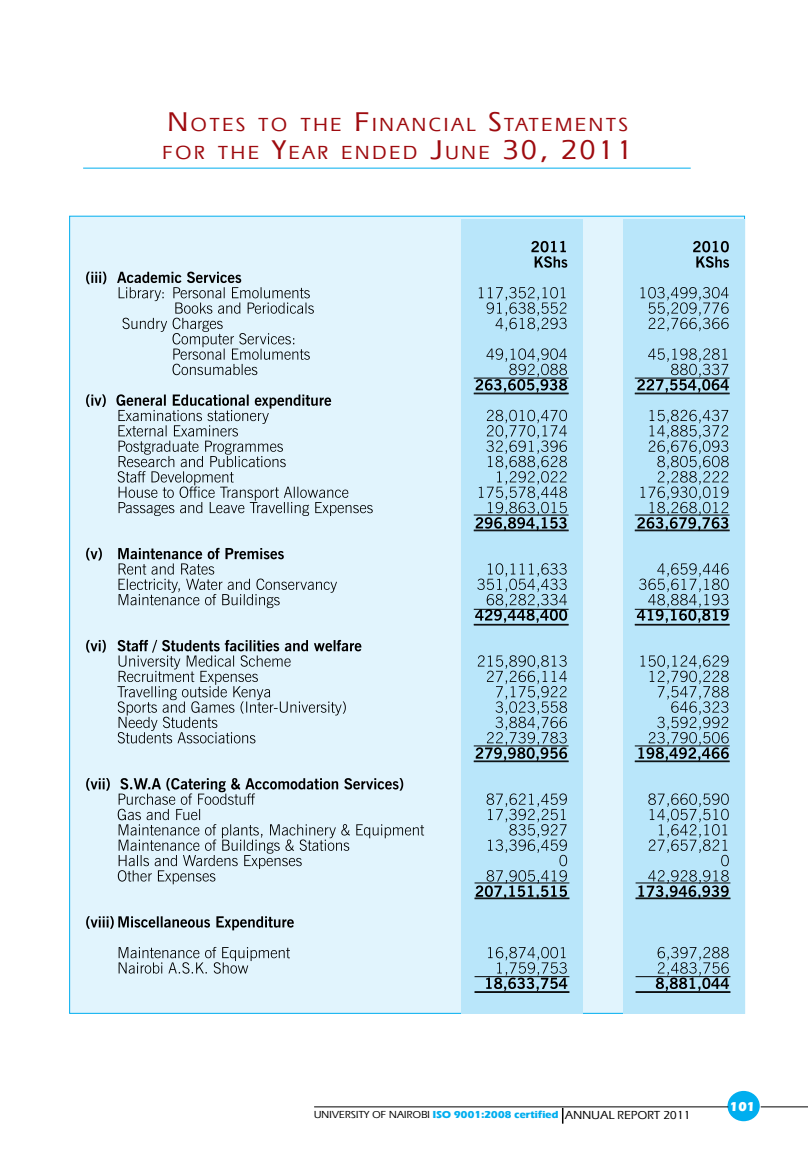
<style>
.page{position:relative;width:808px;height:1149px;background:#fff}
.page>*{position:absolute;margin:0;border:0;box-sizing:border-box;transform-origin:0 0}
.t1{font:500 19.95px/27.9px "Eras IT Cby BT";letter-spacing:.145em;color:#9e0b0f}
.t2{font:700 13.5px "Eras IT Cby BT";color:#fff}
.t3{font:700 10.5px "Eras ITC";color:#00aeef}
.s1{font-size:28.5px}
.s2{font-weight:500;color:#000}
.s3{font-weight:500;font-size:12px;color:#000}
</style>
<div class="page">
<div style="left:69px;top:216px;width:676px;height:797px;background:#e1f4fd;border:1px solid #00aeef"></div>
<div style="left:461px;top:219px;width:122px;height:794px;background:#b9e6fa"></div>
<div style="left:623px;top:219px;width:122px;height:794px;background:#b9e6fa"></div>
<svg style="left:531px;top:241px;width:36px;height:27px"></svg>
<svg style="left:693px;top:241px;width:36px;height:27px"></svg>
<svg style="left:86px;top:271px;width:20px;height:13px"></svg>
<svg style="left:479px;top:287px;width:88px;height:44px"></svg>
<svg style="left:640px;top:287px;width:89px;height:44px"></svg>
<svg style="left:117px;top:271px;width:197px;height:104px"></svg>
<svg style="left:476px;top:348px;width:91px;height:44px"></svg>
<svg style="left:637px;top:348px;width:92px;height:44px"></svg>
<svg style="left:86px;top:394px;width:287px;height:122px"></svg>
<svg style="left:476px;top:409px;width:91px;height:120px"></svg>
<svg style="left:637px;top:409px;width:92px;height:120px"></svg>
<svg style="left:86px;top:547px;width:16px;height:13px"></svg>
<svg style="left:118px;top:547px;width:219px;height:61px"></svg>
<svg style="left:475px;top:563px;width:92px;height:59px"></svg>
<svg style="left:637px;top:563px;width:92px;height:59px"></svg>
<svg style="left:86px;top:639px;width:20px;height:13px"></svg>
<svg style="left:117px;top:639px;width:244px;height:104px"></svg>
<svg style="left:476px;top:655px;width:91px;height:105px"></svg>
<svg style="left:638px;top:655px;width:91px;height:105px"></svg>
<svg style="left:86px;top:778px;width:338px;height:106px"></svg>
<svg style="left:476px;top:793px;width:91px;height:104px"></svg>
<svg style="left:638px;top:793px;width:91px;height:104px"></svg>
<svg style="left:86px;top:916px;width:208px;height:14px"></svg>
<svg style="left:119px;top:946px;width:171px;height:27px"></svg>
<svg style="left:486px;top:946px;width:81px;height:44px"></svg>
<svg style="left:656px;top:946px;width:73px;height:44px"></svg>
<hr style="left:635px;top:393px;width:95px;height:1px;background:#000">
<hr style="left:635px;top:529px;width:95px;height:1px;background:#000">
<hr style="left:635px;top:530px;width:95px;height:1px;background:#000">
<hr style="left:635px;top:624px;width:95px;height:1px;background:#000">
<hr style="left:635px;top:760px;width:95px;height:1px;background:#000">
<hr style="left:635px;top:761px;width:95px;height:1px;background:#000">
<hr style="left:635px;top:897px;width:95px;height:1px;background:#000">
<hr style="left:635px;top:898px;width:95px;height:1px;background:#000">
<hr style="left:635px;top:991px;width:95px;height:1px;background:#000">
<hr style="left:635px;top:377px;width:95px;height:1px;background:#000">
<hr style="left:635px;top:514px;width:95px;height:1px;background:#000">
<hr style="left:635px;top:609px;width:95px;height:1px;background:#000">
<hr style="left:635px;top:745px;width:95px;height:1px;background:#000">
<hr style="left:635px;top:882px;width:95px;height:1px;background:#000">
<hr style="left:635px;top:976px;width:95px;height:1px;background:#000">
<hr style="left:474px;top:393px;width:95px;height:1px;background:#000">
<hr style="left:474px;top:529px;width:95px;height:1px;background:#000">
<hr style="left:474px;top:530px;width:95px;height:1px;background:#000">
<hr style="left:474px;top:624px;width:95px;height:1px;background:#000">
<hr style="left:474px;top:760px;width:95px;height:1px;background:#000">
<hr style="left:474px;top:761px;width:95px;height:1px;background:#000">
<hr style="left:474px;top:897px;width:95px;height:1px;background:#000">
<hr style="left:474px;top:898px;width:95px;height:1px;background:#000">
<hr style="left:474px;top:991px;width:95px;height:1px;background:#000">
<hr style="left:474px;top:377px;width:95px;height:1px;background:#000">
<hr style="left:474px;top:514px;width:95px;height:1px;background:#000">
<hr style="left:474px;top:609px;width:95px;height:1px;background:#000">
<hr style="left:474px;top:745px;width:95px;height:1px;background:#000">
<hr style="left:474px;top:882px;width:95px;height:1px;background:#000">
<hr style="left:474px;top:976px;width:95px;height:1px;background:#000">
<hr style="left:83px;top:168px;width:608px;height:1px;background:#00aeef">
<div style="left:727px;top:1090px;width:33px;height:30px;background:#00aeef;border-radius:50%"></div>
<hr style="left:314px;top:1106px;width:414px;height:1px;background:#000">
<hr style="left:761px;top:1106px;width:47px;height:1px;background:#000">
<svg style="left:562px;top:1107px;width:1px;height:16px"></svg>
<h1 class="t1" style="left:163px;top:110px;width:474px"><span class="s1">N</span>OTES TO THE <span class="s1">F</span>INANCIAL <span class="s1">S</span>TATEMENTS<br>FOR THE <span class="s1">Y</span>EAR ENDED <span class="s1">J</span>UNE <span class="s1">30, 2011</span></h1>
<p class="t3" style="left:314px;top:1108px;width:379px"><span class="s2">UNIVERSITY OF NAIROBI</span> ISO 9001:2008 certified <span class="s3">ANNUAL REPORT 2011</span></p>
<p class="t2" style="left:730px;top:1097px;width:27px">101</p>
</div>
